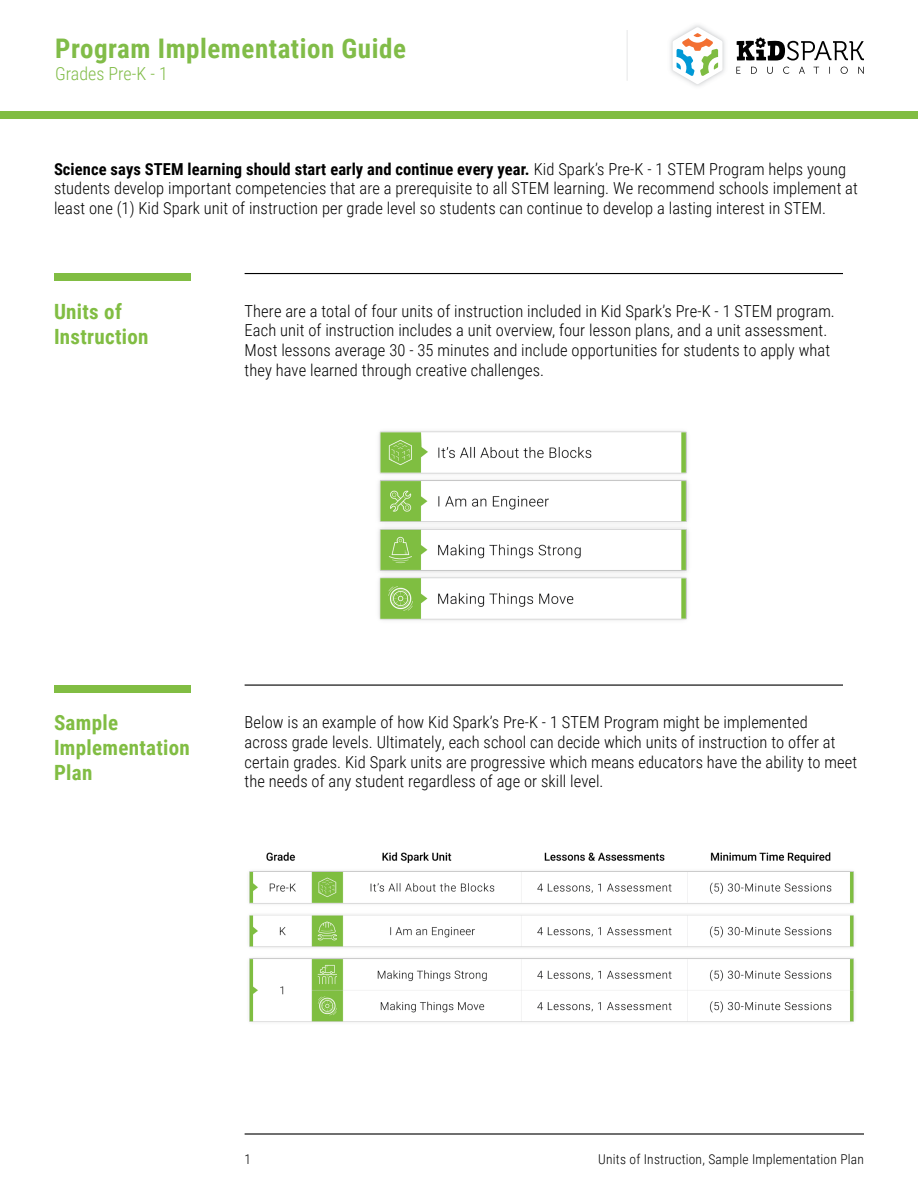
<style>
.page{position:relative;width:918px;height:1188px;background:#fff}
.page>*{position:absolute;margin:0;border:0;box-sizing:border-box;transform-origin:0 0}
.t1{font:700 27px "Roboto Condensed";letter-spacing:.02em;color:#81bc48}
.t2{font:700 21px/25.2px "Roboto Condensed";letter-spacing:.015em;color:#81bd43}
.t3{font:300 18px "Roboto Condensed";color:#81bc48}
.t4{font:300 16.5px/19.8px "Roboto Condensed";letter-spacing:.005em;color:#000}
.t5{font:300 13.5px "Roboto Condensed";letter-spacing:.015em;color:#000}
.s1{font-weight:700}
</style>
<div class="page">
<div style="left:0;top:111px;width:918px;height:7px;background:#81bd43"></div>
<div style="left:54px;top:274px;width:136px;height:7px;background:#81bd43"></div>
<img style="left:670px;top:25px;width:55px;height:61px">
<svg style="left:673px;top:27px;width:50px;height:57px"></svg>
<svg style="left:737px;top:38px;width:127px;height:23px"></svg>
<svg style="left:736px;top:67px;width:5px;height:7px"></svg>
<svg style="left:751px;top:67px;width:6px;height:7px"></svg>
<svg style="left:767px;top:67px;width:6px;height:7px"></svg>
<svg style="left:783px;top:67px;width:6px;height:7px"></svg>
<svg style="left:799px;top:67px;width:6px;height:7px"></svg>
<svg style="left:813px;top:67px;width:6px;height:7px"></svg>
<svg style="left:841px;top:67px;width:7px;height:7px"></svg>
<svg style="left:858px;top:67px;width:6px;height:7px"></svg>
<hr style="left:245px;top:273px;width:598px;height:1px;background:#000">
<hr style="left:245px;top:1133px;width:619px;height:2px;background:#000">
<hr style="left:627px;top:30px;width:1px;height:51px;background:#e6e7e8">
<div style="left:54px;top:685px;width:136px;height:8px;background:#81bd43"></div>
<hr style="left:245px;top:685px;width:598px;height:1px;background:#000">
<img style="left:378px;top:431px;width:311px;height:190px">
<img style="left:249px;top:852px;width:605px;height:170px">
<h1 class="t1" style="left:55px;top:30px;width:352px">Program Implementation Guide</h1>
<p class="t3" style="left:55px;top:61px;width:114px">Grades Pre-K - 1</p>
<p class="t4" style="left:54px;top:158px;width:805px"><span class="s1">Science says STEM learning should start early and continue every year.</span> Kid Spark’s Pre-K - 1 STEM Program helps young students develop important competencies that are a prerequisite to all STEM learning. We recommend schools implement at least one (1) Kid Spark unit of instruction per grade level so students can continue to develop a lasting interest in STEM.</p>
<p class="t2" style="left:54px;top:298px;width:96px">Units of<br>Instruction</p>
<p class="t4" style="left:245px;top:300px;width:592px">There are a total of four units of instruction included in Kid Spark’s Pre-K - 1 STEM program.<br>Each unit of instruction includes a unit overview, four lesson plans, and a unit assessment.<br>Most lessons average 30 - 35 minutes and include opportunities for students to apply what they have learned through creative challenges.</p>
<p class="t2" style="left:54px;top:709px;width:137px">Sample<br>Implementation<br>Plan</p>
<p class="t4" style="left:245px;top:712px;width:614px">Below is an example of how Kid Spark’s Pre-K - 1 STEM Program might be implemented<br>across grade levels. Ultimately, each school can decide which units of instruction to offer at certain grades. Kid Spark units are progressive which means educators have the ability to meet the needs of any student regardless of age or skill level.</p>
<p class="t5" style="left:245px;top:1149px;width:8px">1</p>
<p class="t5" style="left:598px;top:1149px;width:267px">Units of Instruction, Sample Implementation Plan</p>
</div>
